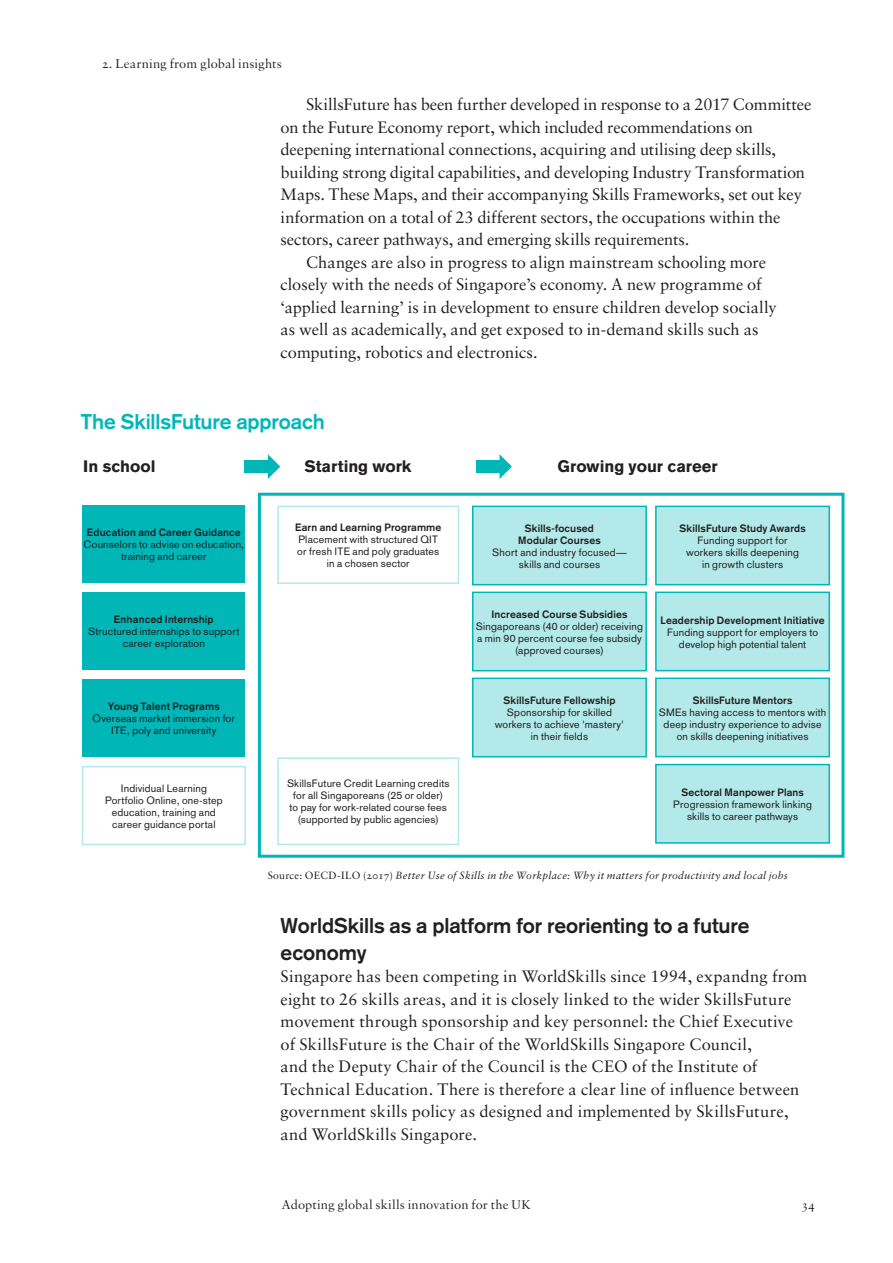
<style>
.page{position:relative;width:893px;height:1263px;background:#fff}
.page>*{position:absolute;margin:0;border:0;box-sizing:border-box;transform-origin:0 0}
.Heading-Inline{font:700 21px/27px "Akzidenz Grotesk";letter-spacing:-.005em;color:#231f20}
.Heading-Inline-2{font:700 21px "Akzidenz Grotesk";letter-spacing:-.005em;color:#00b6b7}
.Body_Copy{font:16.5px/22.5px "Sabon LT Std";letter-spacing:-.005em;color:#231f20}
.Heading-Inline-3{font:16.5px/22.5px "Sabon LT Std";letter-spacing:.01em;color:#231f20}
.t1{font:700 16.5px "Akzidenz Grotesk Pro";color:#231f20}
.t2{font:13.5px "Sabon MT Std";letter-spacing:.005em;color:#231f20}
.Diagram-Body{font:10.5px/12px "Akzidenz Grotesk";letter-spacing:.02em;color:#231f20;text-align:center}
.Diagram-Body-2{font:700 10.5px/12px "Akzidenz Grotesk";letter-spacing:.015em;color:#231f20;text-align:center}
.Endnotes{font:italic 10.5px "Sabon LT Std";letter-spacing:.025em;color:#231f20}
.s1{font-style:normal}
</style>
<div class="page">
<div style="left:244px;top:460px;width:24px;height:13px;background:#00b6b7"></div>
<svg style="left:268px;top:454px;width:12px;height:25px"></svg>
<div style="left:476px;top:460px;width:23px;height:13px;background:#00b6b7"></div>
<svg style="left:499px;top:454px;width:13px;height:25px"></svg>
<div style="left:82px;top:505px;width:163px;height:78px;background:#00b6b7"></div>
<div style="left:82px;top:592px;width:163px;height:78px;background:#00b6b7"></div>
<div style="left:82px;top:679px;width:163px;height:78px;background:#00b6b7"></div>
<div style="left:82px;top:766px;width:164px;height:79px;border:2px solid #b3e9e9"></div>
<div style="left:277px;top:757px;width:182px;height:88px;border:2px solid #b3e9e9"></div>
<div style="left:277px;top:506px;width:182px;height:78px;border:2px solid #b3e9e9"></div>
<div style="left:473px;top:506px;width:173px;height:79px;background:#b3e9e9"></div>
<div style="left:472px;top:506px;width:175px;height:79px;border:2px solid #00b6b7"></div>
<div style="left:473px;top:592px;width:173px;height:79px;background:#b3e9e9"></div>
<div style="left:472px;top:592px;width:175px;height:79px;border:2px solid #00b6b7"></div>
<div style="left:473px;top:678px;width:173px;height:79px;background:#b3e9e9"></div>
<div style="left:472px;top:678px;width:175px;height:79px;border:2px solid #00b6b7"></div>
<div style="left:656px;top:506px;width:173px;height:79px;background:#b3e9e9"></div>
<div style="left:655px;top:506px;width:175px;height:79px;border:2px solid #00b6b7"></div>
<div style="left:656px;top:592px;width:173px;height:79px;background:#b3e9e9"></div>
<div style="left:655px;top:592px;width:175px;height:79px;border:2px solid #00b6b7"></div>
<div style="left:656px;top:678px;width:173px;height:79px;background:#b3e9e9"></div>
<div style="left:655px;top:677px;width:175px;height:80px;border:2px solid #00b6b7"></div>
<div style="left:656px;top:764px;width:173px;height:79px;background:#b3e9e9"></div>
<div style="left:655px;top:764px;width:175px;height:80px;border:2px solid #00b6b7"></div>
<div style="left:258px;top:493px;width:586px;height:365px;border:3px solid #00b6b7"></div>
<p class="t2" style="left:102px;top:55px;width:181px">2. Learning from global insights</p>
<p class="Body_Copy" style="left:281px;top:93px;width:532px;text-indent:26px">SkillsFuture has been further developed in response to a 2017 Committee on the Future Economy report, which included recommendations on deepening international connections, acquiring and utilising deep skills, building strong digital capabilities, and developing Industry Transformation Maps. These Maps, and their accompanying Skills Frameworks, set out key information on a total of 23 different sectors, the occupations within the sectors, career pathways, and emerging skills requirements.</p>
<p class="Body_Copy" style="left:281px;top:250px;width:497px;text-indent:26px">Changes are also in progress to align mainstream schooling more closely with the needs of Singapore’s economy. A new programme of ‘applied learning’ is in development to ensure children develop socially as well as academically, and get exposed to in-demand skills such as computing, robotics and electronics.</p>
<p class="Heading-Inline-2" style="left:81px;top:409px;width:246px">The SkillsFuture approach</p>
<p class="t1" style="left:83px;top:456px;width:74px">In school</p>
<p class="t1" style="left:304px;top:456px;width:109px">Starting work</p>
<p class="t1" style="left:557px;top:456px;width:162px">Growing your career</p>
<p class="Diagram-Body-2" style="left:87px;top:526px;width:155px">Education and Career Guidance</p>
<p class="Diagram-Body" style="left:83px;top:538px;width:162px">Counselors to advise on education, training and career</p>
<p class="Diagram-Body-2" style="left:114px;top:613px;width:101px">Enhanced Internship</p>
<p class="Diagram-Body" style="left:88px;top:626px;width:153px">Structured internships to support career exploration</p>
<p class="Diagram-Body-2" style="left:108px;top:701px;width:113px">Young Talent Programs</p>
<p class="Diagram-Body" style="left:93px;top:713px;width:144px">Overseas market immersion for<br>ITE, poly and university</p>
<p class="Diagram-Body-2" style="left:295px;top:521px;width:148px">Earn and Learning Programme</p>
<p class="Diagram-Body" style="left:297px;top:533px;width:143px">Placement with structured QIT or fresh ITE and poly graduates in a chosen sector</p>
<p class="Diagram-Body" style="left:105px;top:782px;width:119px">Individual Learning<br>Portfolio Online, one-step education, training and career guidance portal</p>
<p class="Diagram-Body" style="left:287px;top:778px;width:164px">SkillsFuture Credit Learning credits for all Singaporeans (25 or older)<br>to pay for work-related course fees (supported by public agencies)</p>
<p class="Diagram-Body-2" style="left:518px;top:522px;width:84px">Skills-focused<br>Modular Courses</p>
<p class="Diagram-Body" style="left:492px;top:546px;width:136px">Short and industry focused— skills and courses</p>
<p class="Diagram-Body-2" style="left:491px;top:608px;width:138px">Increased Course Subsidies</p>
<p class="Diagram-Body" style="left:476px;top:620px;width:169px">Singaporeans (40 or older) receiving a min 90 percent course fee subsidy (approved courses)</p>
<p class="Diagram-Body-2" style="left:503px;top:694px;width:113px">SkillsFuture Fellowship</p>
<p class="Diagram-Body" style="left:495px;top:706px;width:131px">Sponsorship for skilled workers to achieve 'mastery' in their fields</p>
<p class="Diagram-Body-2" style="left:679px;top:522px;width:128px">SkillsFuture Study Awards</p>
<p class="Diagram-Body" style="left:686px;top:534px;width:114px">Funding support for workers skills deepening in growth clusters</p>
<p class="Diagram-Body-2" style="left:660px;top:614px;width:166px">Leadership Development Initiative</p>
<p class="Diagram-Body" style="left:667px;top:626px;width:152px">Funding support for employers to develop high potential talent</p>
<p class="Diagram-Body-2" style="left:693px;top:694px;width:101px">SkillsFuture Mentors</p>
<p class="Diagram-Body" style="left:659px;top:706px;width:169px">SMEs having access to mentors with deep industry experience to advise on skills deepening initiatives</p>
<p class="Diagram-Body-2" style="left:681px;top:786px;width:124px">Sectoral Manpower Plans</p>
<p class="Diagram-Body" style="left:673px;top:798px;width:140px">Progression framework linking skills to career pathways</p>
<p class="Endnotes" style="left:268px;top:870px;width:522px"><span class="s1">Source: OECD-ILO (2017)</span> Better Use of Skills in the Workplace: Why it matters for productivity and local jobs</p>
<p class="Heading-Inline" style="left:281px;top:912px;width:470px">WorldSkills as a platform for reorienting to a future economy</p>
<p class="Heading-Inline-3" style="left:281px;top:965px;width:528px">Singapore has been competing in WorldSkills since 1994, expandng from eight to 26 skills areas, and it is closely linked to the wider SkillsFuture movement through sponsorship and key personnel: the Chief Executive of SkillsFuture is the Chair of the WorldSkills Singapore Council,<br>and the Deputy Chair of the Council is the CEO of the Institute of Technical Education. There is therefore a clear line of influence between government skills policy as designed and implemented by SkillsFuture, and WorldSkills Singapore.</p>
<p class="t2" style="left:281px;top:1196px;width:251px">Adopting global skills innovation for the UK</p>
<p class="t2" style="left:801px;top:1196px;width:15px">34</p>
</div>
